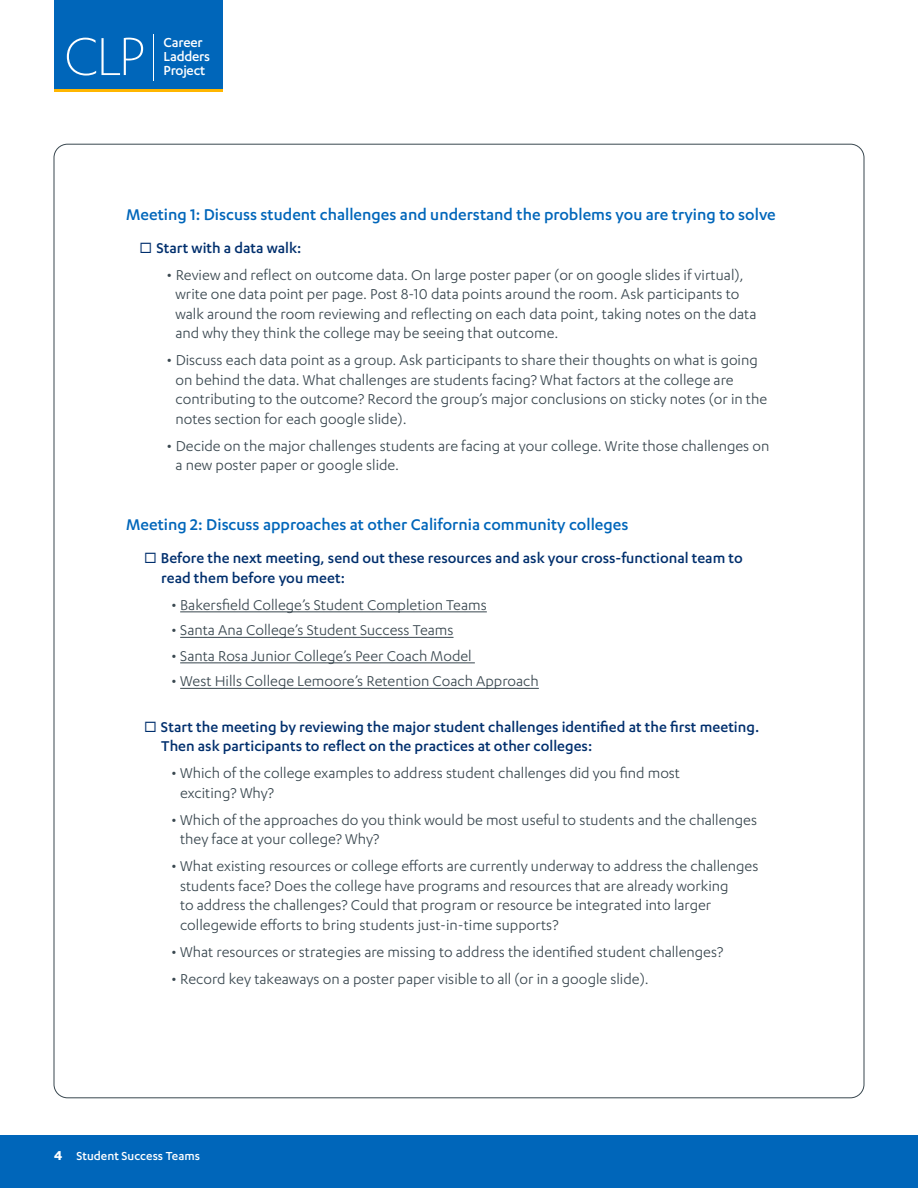
<style>
.page{position:relative;width:918px;height:1188px;background:#fff}
.page>*{position:absolute;margin:0;border:0;box-sizing:border-box;transform-origin:0 0}
.Body{font:500 18px "Karbon";color:#0066ba}
.Body-2{font:16.5px/19.5px "Karbon";color:#39474f}
.Body-3{font:500 16.5px/19.5px "Karbon";color:#002f6d}
.t1{font:500 15.15px/13.8px "Karbon";letter-spacing:-.015em;color:#fff}
.t2{font:500 13.5px "Karbon";color:#fff}
.s1{font-size:18px}
.s2{font-weight:700;font-size:15px}
</style>
<div class="page">
<div style="left:54px;top:0;width:169px;height:89px;background:#0066ba"></div>
<svg style="left:67px;top:38px;width:76px;height:38px"></svg>
<hr style="left:153px;top:34px;width:1px;height:47px;background:#fff">
<div style="left:0;top:1135px;width:918px;height:53px;background:#0066ba"></div>
<hr style="left:180px;top:612px;width:307px;height:1px;background:#39474f">
<hr style="left:180px;top:637px;width:274px;height:1px;background:#39474f">
<hr style="left:180px;top:663px;width:295px;height:1px;background:#39474f">
<hr style="left:180px;top:688px;width:359px;height:1px;background:#39474f">
<hr style="left:54px;top:89px;width:169px;height:3px;background:#ffb600">
<p class="t1" style="left:164px;top:35px;width:48px">Career<br>Ladders<br>Project</p>
<p class="Body" style="left:126px;top:204px;width:651px">Meeting 1: Discuss student challenges and understand the problems you are trying to solve</p>
<p class="Body-3" style="left:140px;top:237px;width:163px">◻ Start with a data walk:</p>
<p class="Body-2" style="left:176px;top:264px;width:582px;text-indent:-9px"><span class="s1">•</span> Review and reflect on outcome data. On large poster paper (or on google slides if virtual), write one data point per page. Post 8-10 data points around the room. Ask participants to walk around the room reviewing and reflecting on each data point, taking notes on the data and why they think the college may be seeing that outcome.</p>
<p class="Body-2" style="left:176px;top:350px;width:593px;text-indent:-9px"><span class="s1">•</span> Discuss each data point as a group. Ask participants to share their thoughts on what is going on behind the data. What challenges are students facing? What factors at the college are contributing to the outcome? Record the group’s major conclusions on sticky notes (or in the notes section for each google slide).</p>
<p class="Body-2" style="left:176px;top:435px;width:595px;text-indent:-9px"><span class="s1">•</span> Decide on the major challenges students are facing at your college. Write those challenges on a new poster paper or google slide.</p>
<p class="Body" style="left:126px;top:515px;width:504px">Meeting 2: Discuss approaches at other California community colleges</p>
<p class="Body-3" style="left:161px;top:548px;width:583px;text-indent:-17px">◻ Before the next meeting, send out these resources and ask your cross-functional team to read them before you meet:</p>
<p class="Body-2" style="left:171px;top:594px;width:317px"><span class="s1">•</span> Bakersfield College’s Student Completion Teams</p>
<p class="Body-2" style="left:171px;top:620px;width:284px"><span class="s1">•</span> Santa Ana College’s Student Success Teams</p>
<p class="Body-2" style="left:171px;top:645px;width:302px"><span class="s1">•</span> Santa Rosa Junior College’s Peer Coach Model</p>
<p class="Body-2" style="left:171px;top:671px;width:369px"><span class="s1">•</span> West Hills College Lemoore’s Retention Coach Approach</p>
<p class="Body-3" style="left:161px;top:717px;width:599px;text-indent:-17px">◻ Start the meeting by reviewing the major student challenges identified at the first meeting.<br>Then ask participants to reflect on the practices at other colleges:</p>
<p class="Body-2" style="left:180px;top:763px;width:502px;text-indent:-9px"><span class="s1">•</span> Which of the college examples to address student challenges did you find most exciting? Why?</p>
<p class="Body-2" style="left:180px;top:810px;width:579px;text-indent:-9px"><span class="s1">•</span> Which of the approaches do you think would be most useful to students and the challenges they face at your college? Why?</p>
<p class="Body-2" style="left:180px;top:856px;width:580px;text-indent:-9px"><span class="s1">•</span> What existing resources or college efforts are currently underway to address the challenges students face? Does the college have programs and resources that are already working<br>to address the challenges? Could that program or resource be integrated into larger collegewide efforts to bring students just-in-time supports?</p>
<p class="Body-2" style="left:171px;top:942px;width:554px"><span class="s1">•</span> What resources or strategies are missing to address the identified student challenges?</p>
<p class="Body-2" style="left:171px;top:969px;width:479px"><span class="s1">•</span> Record key takeaways on a poster paper visible to all (or in a google slide).</p>
<p class="t2" style="left:54px;top:1148px;width:148px"><span class="s2">4</span> Student Success Teams</p>
</div>
